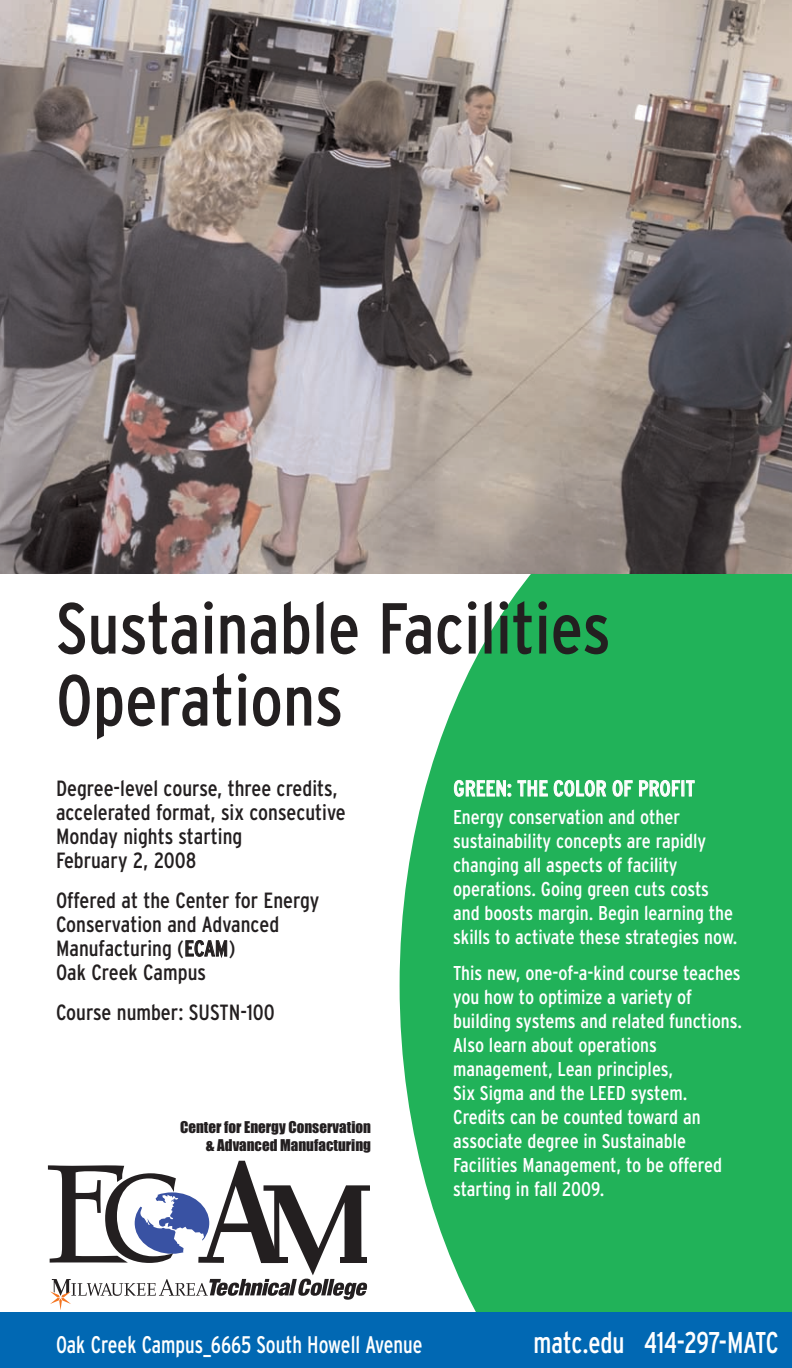
<style>
.page{position:relative;width:792px;height:1368px;background:#fff}
.page>*{position:absolute;margin:0;border:0;box-sizing:border-box;transform-origin:0 0}
.t1{font:condensed 72px/72px "Interstate";color:#231f20}
.t2{font:condensed 30px "Interstate";letter-spacing:-.005em;color:#fff;scale:.9 1}
.t3{font:condensed 24px "Interstate";color:#fff;scale:.9 1}
.t4{font:condensed 22px/24px "Interstate";color:#231f20}
.t5{font:condensed 22px "Interstate";color:#fff}
.t6{font:condensed 20px/24px "Interstate";color:#fff}
.t7{font:15px/18px "Impact";color:#231f20;text-align:right}
</style>
<div class="page">
<svg style="left:400px;top:573px;width:392px;height:740px;background:#35b868"></svg>
<img style="left:0;top:0;width:792px;height:573px">
<svg style="left:48px;top:1161px;width:322px;height:149px"></svg>
<div style="left:0;top:1313px;width:792px;height:55px;background:#0168b3"></div>
<h1 class="t1" style="left:56px;top:593px;width:556px">Sustainable Facilities<br>Operations</h1>
<p class="t4" style="left:56px;top:777px;width:291px">Degree-level course, three credits, accelerated format, six consecutive<br>Monday nights starting<br>February 2, 2008</p>
<p class="t4" style="left:56px;top:889px;width:265px">Offered at the Center for Energy<br>Conservation and Advanced<br>Manufacturing (ECAM)<br>Oak Creek Campus</p>
<p class="t4" style="left:56px;top:1001px;width:220px">Course number: SUSTN-100</p>
<p class="t7" style="left:180px;top:1118px;width:192px">Center for Energy Conservation &amp; Advanced Manufacturing</p>
<p class="t5" style="left:453px;top:776px;width:243px">GREEN: THE COLOR OF PROFIT</p>
<p class="t6" style="left:453px;top:805px;width:286px">Energy conservation and other sustainability concepts are rapidly changing all aspects of facility operations. Going green cuts costs and boosts margin. Begin learning the skills to activate these strategies now.</p>
<p class="t6" style="left:453px;top:961px;width:290px">This new, one-of-a-kind course teaches you how to optimize a variety of building systems and related functions.<br>Also learn about operations management, Lean principles,<br>Six Sigma and the LEED system.<br>Credits can be counted toward an associate degree in Sustainable<br>Facilities Management, to be offered starting in fall 2009.</p>
<p class="t3" style="left:56px;top:1330px;width:409px">Oak Creek Campus_6665 South Howell Avenue</p>
<h2 class="t2" style="left:533px;top:1325px;width:274px">matc.edu 414-297-MATC</h2>
</div>
